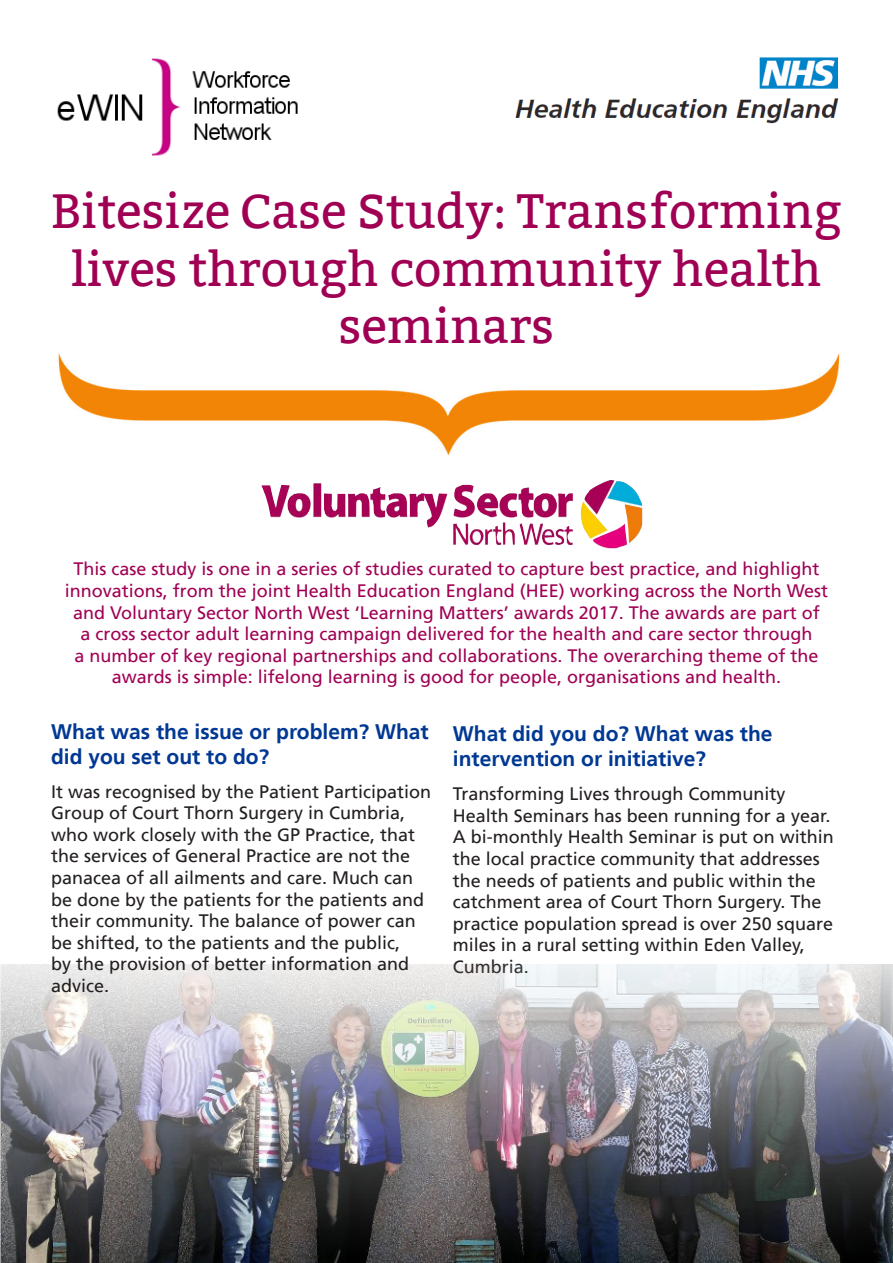
<style>
.page{position:relative;width:893px;height:1263px;background:#fff}
.page>*{position:absolute;margin:0;border:0;box-sizing:border-box;transform-origin:0 0}
.t1{font:48px/57.6px "Bitter";color:#a00054;text-align:center}
.t2{font:700 21px/25.2px "Frutiger";color:#003893}
.t3{font:18px/21.6px "Frutiger";color:#231f20}
.t4{font:18px/21.6px "Frutiger";color:#a00054;text-align:center}
</style>
<div class="page">
<img style="left:515px;top:57px;width:324px;height:67px">
<img style="left:57px;top:58px;width:241px;height:98px">
<img style="left:58px;top:353px;width:782px;height:103px">
<img style="left:0;top:964px;width:893px;height:299px">
<img style="left:261px;top:480px;width:381px;height:38px">
<p class="t1" style="left:51px;top:183px;width:792px">Bitesize Case Study: Transforming lives through community health seminars</p>
<p class="t4" style="left:65px;top:558px;width:765px">This case study is one in a series of studies curated to capture best practice, and highlight innovations, from the joint Health Education England (HEE) working across the North West and Voluntary Sector North West ‘Learning Matters’ awards 2017. The awards are part of<br>a cross sector adult learning campaign delivered for the health and care sector through<br>a number of key regional partnerships and collaborations. The overarching theme of the awards is simple: lifelong learning is good for people, organisations and health.</p>
<p class="t2" style="left:51px;top:719px;width:379px">What was the issue or problem? What did you set out to do?</p>
<p class="t2" style="left:453px;top:721px;width:321px">What did you do? What was the intervention or initiative?</p>
<p class="t3" style="left:453px;top:783px;width:383px">Transforming Lives through Community Health Seminars has been running for a year.<br>A bi-monthly Health Seminar is put on within the local practice community that addresses the needs of patients and public within the catchment area of Court Thorn Surgery. The practice population spread is over 250 square miles in a rural setting within Eden Valley, Cumbria.</p>
<p class="t3" style="left:51px;top:780px;width:382px">It was recognised by the Patient Participation Group of Court Thorn Surgery in Cumbria, who work closely with the GP Practice, that the services of General Practice are not the panacea of all ailments and care. Much can be done by the patients for the patients and their community. The balance of power can be shifted, to the patients and the public,<br>by the provision of better information and advice.</p>
</div>
